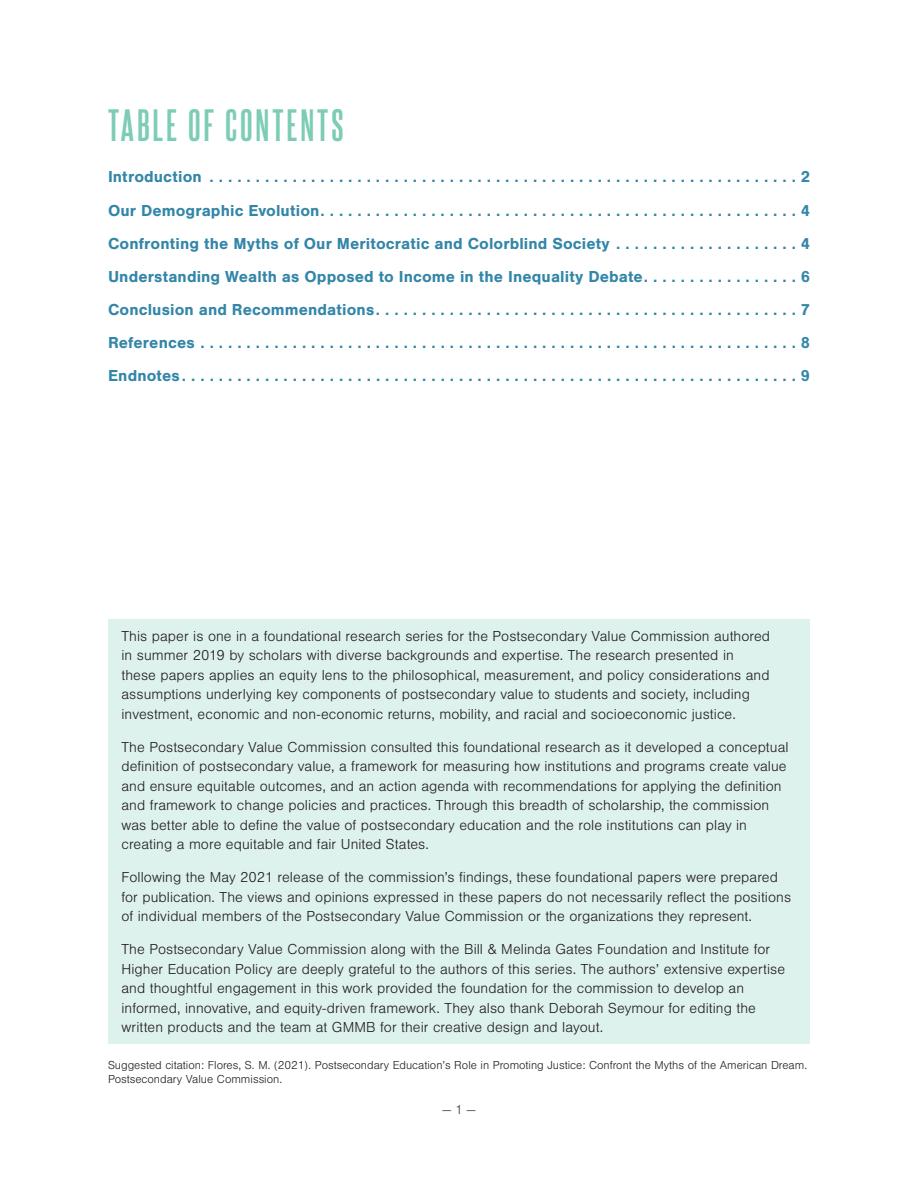
<style>
.page{position:relative;width:918px;height:1188px;background:#fff}
.page>*{position:absolute;margin:0;border:0;box-sizing:border-box;transform-origin:0 0}
.t1{font:700 39px "Steelfish Rg";letter-spacing:.075em;color:#7dccb5}
.t2{font:700 16.5px/33.2px "Nimbus San";letter-spacing:.005em;color:#3386a8;text-align:justify}
.t3{font:300 15px/19.5px "Nimbus San";letter-spacing:.005em;color:#231f20}
.t4{font:300 13.5px "Nimbus San";color:#404040}
.t5{font:300 12px/14.4px "Nimbus San";color:#231f20}
</style>
<div class="page">
<div style="left:108px;top:619px;width:702px;height:425px;background:#def2ed"></div>
<h1 class="t1" style="left:108px;top:97px;width:237px">TABLE OF CONTENTS</h1>
<p class="t2" style="left:108px;top:161px;width:704px">Introduction . . . . . . . . . . . . . . . . . . . . . . . . . . . . . . . . . . . . . . . . . . . . . . . . . . . . . . . . . . . . . . . 2<br>Our Demographic Evolution . . . . . . . . . . . . . . . . . . . . . . . . . . . . . . . . . . . . . . . . . . . . . . . . . . . 4<br>Confronting the Myths of Our Meritocratic and Colorblind Society . . . . . . . . . . . . . . . . . . . 4<br>Understanding Wealth as Opposed to Income in the Inequality Debate . . . . . . . . . . . . . . . . 6<br>Conclusion and Recommendations . . . . . . . . . . . . . . . . . . . . . . . . . . . . . . . . . . . . . . . . . . . . . 7<br>References . . . . . . . . . . . . . . . . . . . . . . . . . . . . . . . . . . . . . . . . . . . . . . . . . . . . . . . . . . . . . . . . 8<br>Endnotes . . . . . . . . . . . . . . . . . . . . . . . . . . . . . . . . . . . . . . . . . . . . . . . . . . . . . . . . . . . . . . . . . . 9</p>
<p class="t3" style="left:122px;top:626px;width:650px">This paper is one in a foundational research series for the Postsecondary Value Commission authored in summer 2019 by scholars with diverse backgrounds and expertise. The research presented in these papers applies an equity lens to the philosophical, measurement, and policy considerations and assumptions underlying key components of postsecondary value to students and society, including investment, economic and non-economic returns, mobility, and racial and socioeconomic justice.</p>
<p class="t3" style="left:122px;top:737px;width:669px">The Postsecondary Value Commission consulted this foundational research as it developed a conceptual definition of postsecondary value, a framework for measuring how institutions and programs create value and ensure equitable outcomes, and an action agenda with recommendations for applying the definition and framework to change policies and practices. Through this breadth of scholarship, the commission was better able to define the value of postsecondary education and the role institutions can play in creating a more equitable and fair United States.</p>
<p class="t3" style="left:122px;top:868px;width:671px">Following the May 2021 release of the commission’s findings, these foundational papers were prepared for publication. The views and opinions expressed in these papers do not necessarily reflect the positions of individual members of the Postsecondary Value Commission or the organizations they represent.</p>
<p class="t3" style="left:122px;top:940px;width:665px">The Postsecondary Value Commission along with the Bill &amp; Melinda Gates Foundation and Institute for Higher Education Policy are deeply grateful to the authors of this series. The authors’ extensive expertise and thoughtful engagement in this work provided the foundation for the commission to develop an informed, innovative, and equity-driven framework. They also thank Deborah Seymour for editing the written products and the team at GMMB for their creative design and layout.</p>
<p class="t5" style="left:108px;top:1058px;width:701px">Suggested citation: Flores, S. M. (2021). Postsecondary Education’s Role in Promoting Justice: Confront the Myths of the American Dream.<br>Postsecondary Value Commission.</p>
<p class="t4" style="left:442px;top:1102px;width:35px">— 1 —</p>
</div>
